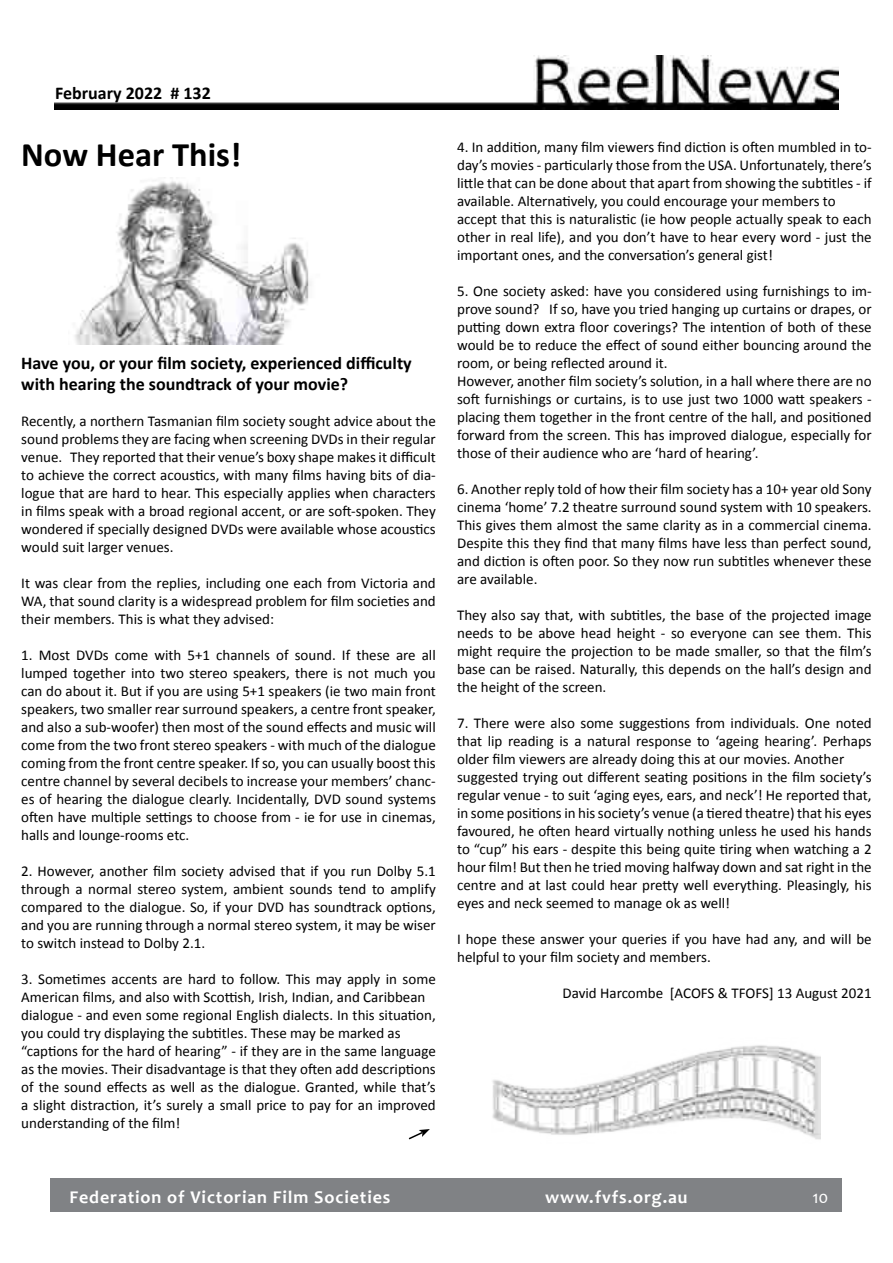
<style>
.page{position:relative;width:893px;height:1263px;background:#fff}
.page>*{position:absolute;margin:0;border:0;box-sizing:border-box;transform-origin:0 0}
.t1{font:700 34.5px "Calibri";color:#000}
.t2{font:700 18px/21.6px "Calibri";color:#000}
.t3{font:700 18px "Candara";letter-spacing:.05em;color:#fff}
.t4{font:18px "Candara";color:#fff}
.t5{font:15px/18px "Calibri";color:#000;text-align:justify}
</style>
<div class="page">
<img style="left:54px;top:55px;width:785px;height:55px">
<div style="left:50px;top:1178px;width:792px;height:34px;background:#808285"></div>
<svg style="left:408px;top:1129px;width:22px;height:11px"></svg>
<img style="left:75px;top:180px;width:236px;height:164px">
<img style="left:492px;top:1045px;width:329px;height:95px">
<p class="t2" style="left:55px;top:82px;width:157px">February 2022 # 132</p>
<h1 class="t1" style="left:21px;top:133px;width:222px">Now Hear This!</h1>
<p class="t2" style="left:21px;top:352px;width:392px">Have you, or your film society, experienced difficulty with hearing the soundtrack of your movie?</p>
<p class="t5" style="left:21px;top:412px;width:416px">Recently, a northern Tasmanian film society sought advice about the sound problems they are facing when screening DVDs in their regular venue. They reported that their venue’s boxy shape makes it difficult to achieve the correct acoustics, with many films having bits of dia&shy;logue that are hard to hear. This especially applies when characters in films speak with a broad regional accent, or are soft-spoken. They wondered if specially designed DVDs were available whose acoustics would suit larger venues.</p>
<p class="t5" style="left:21px;top:574px;width:416px">It was clear from the replies, including one each from Victoria and WA, that sound clarity is a widespread problem for film societies and their members. This is what they advised:</p>
<p class="t5" style="left:21px;top:646px;width:416px">1. Most DVDs come with 5+1 channels of sound. If these are all lumped together into two stereo speakers, there is not much you can do about it. But if you are using 5+1 speakers (ie two main front speakers, two smaller rear surround speakers, a centre front speaker, and also a sub-woofer) then most of the sound effects and music will come from the two front stereo speakers - with much of the dialogue coming from the front centre speaker. If so, you can usually boost this centre channel by several decibels to increase your members’ chanc&shy;es of hearing the dialogue clearly. Incidentally, DVD sound systems often have multiple settings to choose from - ie for use in cinemas, halls and lounge-rooms etc.</p>
<p class="t5" style="left:21px;top:862px;width:416px">2. However, another film society advised that if you run Dolby 5.1 through a normal stereo system, ambient sounds tend to amplify compared to the dialogue. So, if your DVD has soundtrack options, and you are running through a normal stereo system, it may be wiser to switch instead to Dolby 2.1.</p>
<p class="t5" style="left:21px;top:970px;width:416px;text-align:left">3. Sometimes accents are hard to follow. This may apply in some American films, and also with Scottish, Irish, Indian, and Caribbean dialogue - and even some regional English dialects. In this situation, you could try displaying the subtitles. These may be marked as “captions for the hard of hearing” - if they are in the same language as the movies. Their disadvantage is that they often add descriptions of the sound effects as well as the dialogue. Granted, while that’s a slight distraction, it’s surely a small price to pay for an improved understanding of the film!</p>
<p class="t5" style="left:457px;top:138px;width:416px;text-align:left">4. In addition, many film viewers find diction is often mumbled in to&shy;day’s movies - particularly those from the USA. Unfortunately, there’s little that can be done about that apart from showing the subtitles - if available. Alternatively, you could encourage your members to accept that this is naturalistic (ie how people actually speak to each other in real life), and you don’t have to hear every word - just the important ones, and the conversation’s general gist!</p>
<p class="t5" style="left:457px;top:282px;width:416px;text-align:left">5. One society asked: have you considered using furnishings to im&shy;prove sound? If so, have you tried hanging up curtains or drapes, or putting down extra floor coverings? The intention of both of these would be to reduce the effect of sound either bouncing around the room, or being reflected around it.<br>However, another film society’s solution, in a hall where there are no soft furnishings or curtains, is to use just two 1000 watt speakers - placing them together in the front centre of the hall, and positioned forward from the screen. This has improved dialogue, especially for those of their audience who are ‘hard of hearing’.</p>
<p class="t5" style="left:457px;top:480px;width:416px">6. Another reply told of how their film society has a 10+ year old Sony cinema ‘home’ 7.2 theatre surround sound system with 10 speakers.<br>This gives them almost the same clarity as in a commercial cinema.<br>Despite this they find that many films have less than perfect sound, and diction is often poor. So they now run subtitles whenever these are available.</p>
<p class="t5" style="left:457px;top:606px;width:416px">They also say that, with subtitles, the base of the projected image needs to be above head height - so everyone can see them. This might require the projection to be made smaller, so that the film’s base can be raised. Naturally, this depends on the hall’s design and the height of the screen.</p>
<p class="t5" style="left:457px;top:714px;width:416px;text-align:left">7. There were also some suggestions from individuals. One noted that lip reading is a natural response to ‘ageing hearing’. Perhaps older film viewers are already doing this at our movies. Another suggested trying out different seating positions in the film society’s regular venue - to suit ‘aging eyes, ears, and neck’! He reported that, in some positions in his society’s venue (a tiered theatre) that his eyes favoured, he often heard virtually nothing unless he used his hands to “cup” his ears - despite this being quite tiring when watching a 2 hour film! But then he tried moving halfway down and sat right in the centre and at last could hear pretty well everything. Pleasingly, his eyes and neck seemed to manage ok as well!</p>
<p class="t5" style="left:457px;top:930px;width:416px">I hope these answer your queries if you have had any, and will be helpful to your film society and members.</p>
<p class="t5" style="left:562px;top:984px;width:311px">David Harcombe [ACOFS &amp; TFOFS] 13 August 2021</p>
<p class="t3" style="left:69px;top:1186px;width:322px">Federation of Victorian Film Societies</p>
<p class="t3" style="left:545px;top:1186px;width:144px">www.fvfs.org.au</p>
<p class="t4" style="left:812px;top:1185px;width:18px">10</p>
</div>
